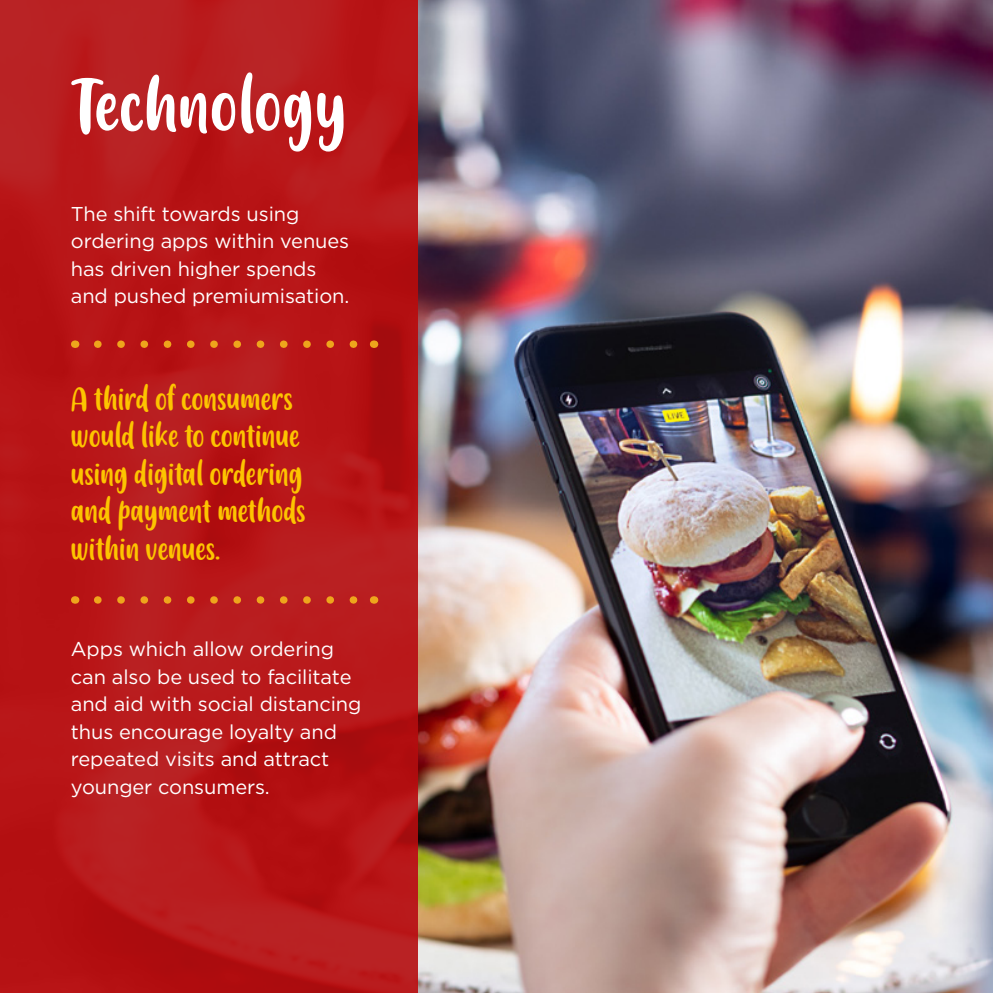
<style>
.page{position:relative;width:993px;height:993px;background:#fff}
.page>*{position:absolute;margin:0;border:0;box-sizing:border-box;transform-origin:0 0}
.t1{font:75px "Friendly Schoolmates";color:#fff}
.t2{font:32.5px/37.5px "Friendly Schoolmates";letter-spacing:-.005em;color:#fdc400}
.t3{font:20px/27.5px "Gotham HTF";letter-spacing:-.005em;color:#fff}
</style>
<div class="page">
<img style="left:0;top:0;width:418px;height:992px">
<img style="left:418px;top:0;width:574px;height:992px">
<svg style="left:98px;top:340px;width:264px;height:8px"></svg>
<svg style="left:98px;top:596px;width:264px;height:7px"></svg>
<h1 class="t1" style="left:71px;top:65px;width:277px">Technology</h1>
<p class="t3" style="left:71px;top:199px;width:280px">The shift towards using ordering apps within venues has driven higher spends and pushed premiumisation.</p>
<h2 class="t2" style="left:71px;top:381px;width:236px">A third of consumers would like to continue using digital ordering and payment methods within venues.</h2>
<p class="t3" style="left:71px;top:634px;width:292px">Apps which allow ordering can also be used to facilitate and aid with social distancing thus encourage loyalty and repeated visits and attract younger consumers.</p>
</div>
